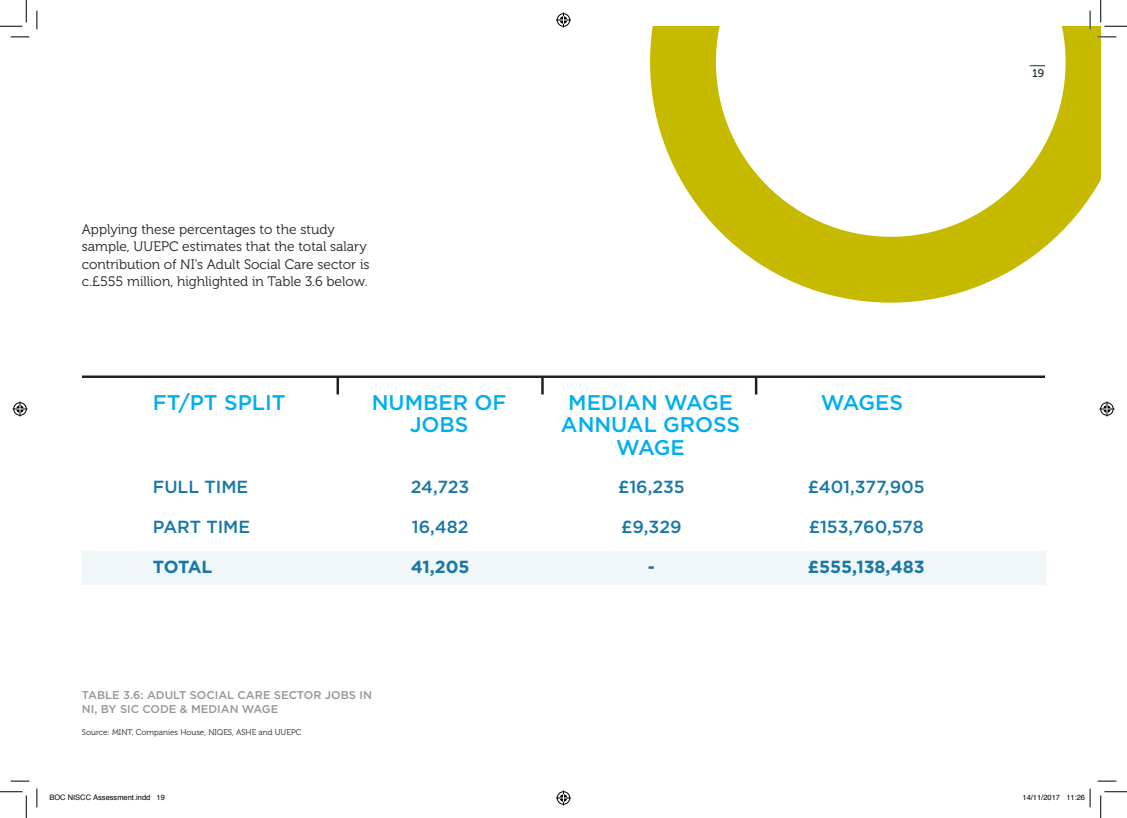
<style>
.page{position:relative;width:1127px;height:818px;background:#fff}
.page>*{position:absolute;margin:0;border:0;box-sizing:border-box;transform-origin:0 0}
.Big_Quote{font:500 21.25px/22.5px "Gotham";color:#00aeef;text-align:center}
.New_Paragraph_Headin{font:500 17.5px "Gotham";color:#1777a6}
.New_Paragraph_Headin-2{font:700 17.5px "Gotham";color:#1777a6}
.Body_Copy{font:13.75px/17.5px "Museo 300";color:#231f20}
.Figure_table{font:500 11.25px/13.8px "Gotham";color:#939598}
.t1{font:11.25px "Museo 500";color:#1a302a}
.Subtext{font:8.12px "Museo 300";color:#231f20}
.t2{font:7.5px "Helvetica";color:#000}
</style>
<div class="page">
<hr style="left:82px;top:375px;width:962px;height:3px;background:#231f20">
<hr style="left:336px;top:377px;width:3px;height:17px;background:#231f20">
<svg style="left:541px;top:378px;width:2px;height:16px"></svg>
<hr style="left:754px;top:377px;width:3px;height:17px;background:#231f20">
<div style="left:82px;top:551px;width:962px;height:34px;background:#f1f7f9"></div>
<svg style="left:650px;top:26px;width:450px;height:277px"></svg>
<svg style="left:11px;top:36px;width:18px;height:2px"></svg>
<svg style="left:1097px;top:36px;width:18px;height:2px"></svg>
<svg style="left:11px;top:780px;width:18px;height:2px"></svg>
<svg style="left:1097px;top:780px;width:18px;height:2px"></svg>
<svg style="left:36px;top:11px;width:2px;height:18px"></svg>
<svg style="left:36px;top:788px;width:2px;height:19px"></svg>
<svg style="left:1088px;top:11px;width:2px;height:18px"></svg>
<svg style="left:0;top:0;width:27px;height:27px"></svg>
<svg style="left:0;top:791px;width:27px;height:27px"></svg>
<svg style="left:1100px;top:0;width:26px;height:27px"></svg>
<svg style="left:1100px;top:791px;width:26px;height:27px"></svg>
<svg style="left:556px;top:13px;width:15px;height:15px"></svg>
<svg style="left:556px;top:790px;width:15px;height:15px"></svg>
<svg style="left:13px;top:401px;width:15px;height:15px"></svg>
<svg style="left:1099px;top:401px;width:15px;height:15px"></svg>
<svg style="left:1089px;top:788px;width:1px;height:19px"></svg>
<p class="Body_Copy" style="left:82px;top:221px;width:289px">Applying these percentages to the study sample, UUEPC estimates that the total salary contribution of NI’s Adult Social Care sector is c.£555 million, highlighted in Table 3.6 below.</p>
<p class="Big_Quote" style="left:153px;top:391px;width:134px">FT/PT SPLIT</p>
<p class="New_Paragraph_Headin" style="left:153px;top:477px;width:97px">FULL TIME</p>
<p class="New_Paragraph_Headin" style="left:153px;top:517px;width:99px">PART TIME</p>
<p class="New_Paragraph_Headin-2" style="left:153px;top:557px;width:61px">TOTAL</p>
<p class="Big_Quote" style="left:371px;top:391px;width:136px">NUMBER OF<br>JOBS</p>
<p class="Big_Quote" style="left:560px;top:391px;width:181px">MEDIAN WAGE<br>ANNUAL GROSS<br>WAGE</p>
<p class="Big_Quote" style="left:820px;top:391px;width:84px">WAGES</p>
<p class="New_Paragraph_Headin" style="left:411px;top:477px;width:60px">24,723</p>
<p class="New_Paragraph_Headin" style="left:411px;top:517px;width:58px">16,482</p>
<p class="New_Paragraph_Headin-2" style="left:410px;top:557px;width:60px">41,205</p>
<p class="New_Paragraph_Headin" style="left:618px;top:477px;width:68px">£16,235</p>
<p class="New_Paragraph_Headin" style="left:621px;top:517px;width:62px">£9,329</p>
<p class="New_Paragraph_Headin-2" style="left:647px;top:557px;width:9px">-</p>
<p class="New_Paragraph_Headin" style="left:807px;top:477px;width:118px">£401,377,905</p>
<p class="New_Paragraph_Headin" style="left:808px;top:517px;width:116px">£153,760,578</p>
<p class="New_Paragraph_Headin-2" style="left:807px;top:557px;width:118px">£555,138,483</p>
<p class="Figure_table" style="left:82px;top:688px;width:291px">TABLE 3.6: ADULT SOCIAL CARE SECTOR JOBS IN<br>NI, BY SIC CODE &amp; MEDIAN WAGE</p>
<p class="Subtext" style="left:82px;top:727px;width:221px">Source: MINT, Companies House, NIQES, ASHE and UUEPC</p>
<p class="t1" style="left:1032px;top:67px;width:13px">19</p>
<p class="t2" style="left:49px;top:791px;width:117px">BOC NISCC Assessment.indd 19</p>
<p class="t2" style="left:1022px;top:791px;width:64px">14/11/2017 11:26</p>
</div>
